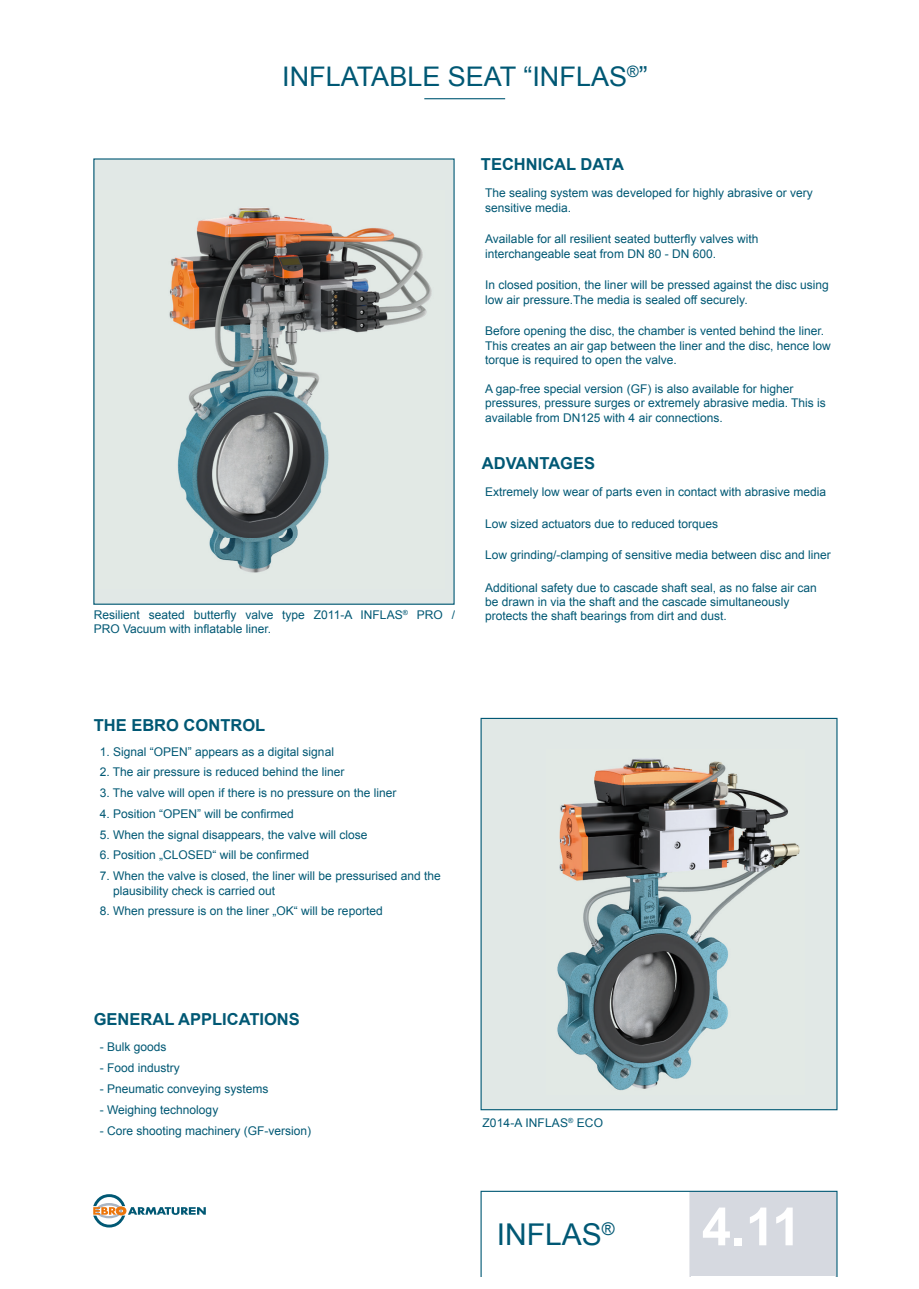
<style>
.page{position:relative;width:919px;height:1289px;background:#fff}
.page>*{position:absolute;margin:0;border:0;box-sizing:border-box;transform-origin:0 0}
.t1{font:700 52.5px "Arial";color:#fff}
.t2{font:30px "Arial";color:#005874}
.t3{font:27px "Arial";color:#005874}
.t4{font:700 16.5px "Arial";color:#005874}
.t5{font:12px/14.4px "Arial";color:#005874}
</style>
<div class="page">
<div style="left:481px;top:718px;width:355px;height:391px;background:#e1e8e6"></div>
<img style="left:557px;top:758px;width:243px;height:333px">
<div style="left:480px;top:717px;width:357px;height:393px;border:1px solid #005874"></div>
<hr style="left:424px;top:98px;width:81px;height:1px;background:#005874">
<div style="left:94px;top:159px;width:360px;height:445px;background:#e1e8e6"></div>
<img style="left:169px;top:207px;width:263px;height:366px">
<svg style="left:93px;top:1194px;width:113px;height:33px"></svg>
<svg style="left:480px;top:1190px;width:357px;height:86px"></svg>
<h3 class="t3" style="left:282px;top:59px;width:367px">INFLATABLE SEAT “INFLAS<sup>®</sup>”</h3>
<h3 class="t4" style="left:481px;top:154px;width:144px">TECHNICAL DATA</h3>
<p class="t5" style="left:485px;top:186px;width:329px">The sealing system was developed for highly abrasive or very sensitive media.</p>
<p class="t5" style="left:485px;top:232px;width:275px">Available for all resilient seated butterfly valves with interchangeable seat from DN 80 - DN 600.</p>
<p class="t5" style="left:485px;top:278px;width:345px">In closed position, the liner will be pressed against the disc using low air pressure.The media is sealed off securely.</p>
<p class="t5" style="left:485px;top:324px;width:347px">Before opening the disc, the chamber is vented behind the liner.<br>This creates an air gap between the liner and the disc, hence low torque is required to open the valve.</p>
<p class="t5" style="left:485px;top:381px;width:342px">A gap-free special version (GF) is also available for higher pressures, pressure surges or extremely abrasive media. This is available from DN125 with 4 air connections.</p>
<h3 class="t4" style="left:482px;top:452px;width:115px">ADVANTAGES</h3>
<p class="t5" style="left:485px;top:484px;width:342px">Extremely low wear of parts even in contact with abrasive media</p>
<p class="t5" style="left:485px;top:516px;width:234px">Low sized actuators due to reduced torques</p>
<p class="t5" style="left:485px;top:548px;width:347px">Low grinding/-clamping of sensitive media between disc and liner</p>
<p class="t5" style="left:485px;top:580px;width:333px">Additional safety due to cascade shaft seal, as no false air can be drawn in via the shaft and the cascade simultaneously</p>
<p class="t5" style="left:360px;top:607px;width:96px">INFLAS<sup>®</sup> PRO /</p>
<p class="t5" style="left:94px;top:607px;width:260px">Resilient seated butterfly valve type Z011-A</p>
<p class="t5" style="left:485px;top:609px;width:243px">protects the shaft bearings from dirt and dust.</p>
<p class="t5" style="left:94px;top:621px;width:179px">PRO Vacuum with inflatable liner.</p>
<h3 class="t4" style="left:94px;top:714px;width:173px">THE EBRO CONTROL</h3>
<p class="t5" style="left:100px;top:744px;width:236px">1. Signal “OPEN” appears as a digital signal</p>
<p class="t5" style="left:100px;top:765px;width:246px">2. The air pressure is reduced behind the liner</p>
<p class="t5" style="left:100px;top:786px;width:298px">3. The valve will open if there is no pressure on the liner</p>
<p class="t5" style="left:100px;top:806px;width:196px">4. Position “OPEN” will be confirmed</p>
<p class="t5" style="left:100px;top:827px;width:269px">5. When the signal disappears, the valve will close</p>
<p class="t5" style="left:100px;top:848px;width:211px">6. Position „CLOSED“ will be confirmed</p>
<p class="t5" style="left:113px;top:868px;width:329px;text-indent:-13px">7. When the valve is closed, the liner will be pressurised and the plausibility check is carried out</p>
<p class="t5" style="left:100px;top:904px;width:284px">8. When pressure is on the liner „OK“ will be reported</p>
<h3 class="t4" style="left:94px;top:1007px;width:207px">GENERAL APPLICATIONS</h3>
<p class="t5" style="left:100px;top:1040px;width:68px">- Bulk goods</p>
<p class="t5" style="left:100px;top:1060px;width:82px">- Food industry</p>
<p class="t5" style="left:100px;top:1081px;width:170px">- Pneumatic conveying systems</p>
<p class="t5" style="left:100px;top:1102px;width:120px">- Weighing technology</p>
<p class="t5" style="left:100px;top:1123px;width:213px">- Core shooting machinery (GF-version)</p>
<p class="t5" style="left:482px;top:1115px;width:122px">Z014-A INFLAS<sup>®</sup> ECO</p>
<h2 class="t2" style="left:496px;top:1214px;width:119px">INFLAS<sup>®</sup></h2>
<h1 class="t1" style="left:701px;top:1192px;width:101px">4.11</h1>
</div>
